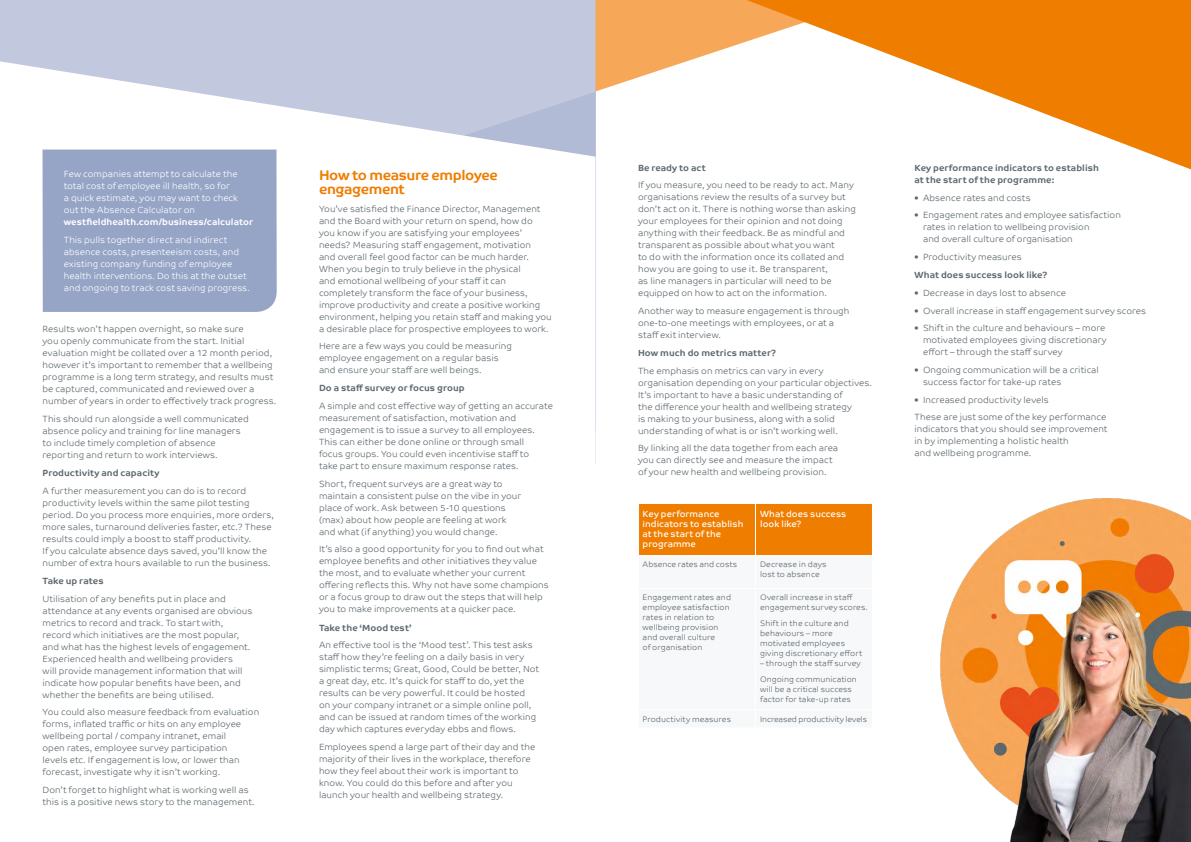
<style>
.page{position:relative;width:1191px;height:842px;background:#fff}
.page>*{position:absolute;margin:0;border:0;box-sizing:border-box;transform-origin:0 0}
.t1{font:700 14px/14px "Co Text";letter-spacing:-.03em;color:#ef7d00}
.t2{font:300 9px/12px "Co Text";letter-spacing:.005em;color:#5d686e}
.t3{font:300 9px/12px "Co Text";letter-spacing:.005em;color:#fff}
.t4{font:700 9px/12.5px "Co Text";letter-spacing:.005em;color:#5d686e}
.t5{font:9px/10px "Co Text";letter-spacing:.005em;color:#fff}
.t6{font:700 9px "Co Text";letter-spacing:.005em;color:#fff}
.t7{font:300 8px/10px "Co Text";letter-spacing:.01em;color:#5d686e}
.t8{font:300 8px "Co Text";letter-spacing:-.015em;color:#5d686e}
</style>
<div class="page">
<div style="left:0;top:0;width:595px;height:431px;background:#c2c8de"></div>
<svg style="left:0;top:61px;width:595px;height:370px;background:#f5f6f9"></svg>
<div style="left:43px;top:150px;width:234px;height:162px;background:#96a5c6"></div>
<div style="left:755px;top:555px;width:118px;height:34px;background:#f7f8f9"></div>
<div style="left:638px;top:555px;width:118px;height:34px;background:#f7f8f9"></div>
<div style="left:755px;top:709px;width:118px;height:19px;background:#f7f8f9"></div>
<div style="left:638px;top:709px;width:118px;height:19px;background:#f7f8f9"></div>
<div style="left:755px;top:588px;width:118px;height:122px;background:#f7f8f9"></div>
<div style="left:638px;top:588px;width:118px;height:122px;background:#f7f8f9"></div>
<div style="left:638px;top:503px;width:118px;height:53px;background:#ef7d00;border:1px solid #fff"></div>
<div style="left:755px;top:503px;width:118px;height:53px;background:#ef7d00;border:1px solid #fff"></div>
<img style="left:940px;top:499px;width:251px;height:343px">
<svg style="left:595px;top:0;width:151px;height:91px"></svg>
<svg style="left:746px;top:0;width:445px;height:169px"></svg>
<p class="t3" style="left:64px;top:168px;width:176px">Few companies attempt to calculate the total cost of employee ill health, so for<br>a quick estimate, you may want to check out the Absence Calculator on</p>
<p class="t6" style="left:64px;top:217px;width:191px">westfieldhealth.com/business/calculator</p>
<p class="t3" style="left:64px;top:234px;width:188px">This pulls together direct and indirect absence costs, presenteeism costs, and existing company funding of employee health interventions. Do this at the outset and ongoing to track cost saving progress.</p>
<p class="t2" style="left:43px;top:323px;width:235px">Results won’t happen overnight, so make sure<br>you openly communicate from the start. Initial evaluation might be collated over a 12 month period, however it’s important to remember that a wellbeing programme is a long term strategy, and results must be captured, communicated and reviewed over a number of years in order to effectively track progress.</p>
<p class="t2" style="left:43px;top:413px;width:208px">This should run alongside a well communicated absence policy and training for line managers to include timely completion of absence reporting and return to work interviews.</p>
<p class="t4" style="left:43px;top:467px;width:118px">Productivity and capacity</p>
<p class="t2" style="left:43px;top:485px;width:233px">A further measurement you can do is to record productivity levels within the same pilot testing period. Do you process more enquiries, more orders, more sales, turnaround deliveries faster, etc.? These results could imply a boost to staff productivity.<br>If you calculate absence days saved, you’ll know the number of extra hours available to run the business.</p>
<p class="t4" style="left:43px;top:575px;width:63px">Take up rates</p>
<p class="t2" style="left:43px;top:592px;width:211px">Utilisation of any benefits put in place and attendance at any events organised are obvious metrics to record and track. To start with, record which initiatives are the most popular, and what has the highest levels of engagement.<br>Experienced health and wellbeing providers<br>will provide management information that will indicate how popular benefits have been, and whether the benefits are being utilised.</p>
<p class="t2" style="left:43px;top:706px;width:218px">You could also measure feedback from evaluation forms, inflated traffic or hits on any employee wellbeing portal / company intranet, email<br>open rates, employee survey participation<br>levels etc. If engagement is low, or lower than forecast, investigate why it isn’t working.</p>
<p class="t2" style="left:43px;top:784px;width:213px">Don’t forget to highlight what is working well as this is a positive news story to the management.</p>
<h1 class="t1" style="left:319px;top:168px;width:180px">How to measure employee engagement</h1>
<p class="t2" style="left:319px;top:202px;width:234px">You’ve satisfied the Finance Director, Management and the Board with your return on spend, how do<br>you know if you are satisfying your employees’ needs? Measuring staff engagement, motivation<br>and overall feel good factor can be much harder.<br>When you begin to truly believe in the physical<br>and emotional wellbeing of your staff it can completely transform the face of your business, improve productivity and create a positive working environment, helping you retain staff and making you a desirable place for prospective employees to work.</p>
<p class="t2" style="left:319px;top:340px;width:194px">Here are a few ways you could be measuring employee engagement on a regular basis and ensure your staff are well beings.</p>
<p class="t4" style="left:319px;top:382px;width:147px">Do a staff survey or focus group</p>
<p class="t2" style="left:319px;top:400px;width:235px">A simple and cost effective way of getting an accurate measurement of satisfaction, motivation and engagement is to issue a survey to all employees.<br>This can either be done online or through small<br>focus groups. You could even incentivise staff to<br>take part to ensure maximum response rates.</p>
<p class="t2" style="left:319px;top:478px;width:204px">Short, frequent surveys are a great way to maintain a consistent pulse on the vibe in your place of work. Ask between 5-10 questions (max) about how people are feeling at work and what (if anything) you would change.</p>
<p class="t2" style="left:319px;top:543px;width:231px">It’s also a good opportunity for you to find out what employee benefits and other initiatives they value the most, and to evaluate whether your current offering reflects this. Why not have some champions or a focus group to draw out the steps that will help you to make improvements at a quicker pace.</p>
<p class="t4" style="left:319px;top:621px;width:94px">Take the ‘Mood test’</p>
<p class="t2" style="left:319px;top:639px;width:221px">An effective tool is the ‘Mood test’. This test asks staff how they’re feeling on a daily basis in very simplistic terms; Great, Good, Could be better, Not a great day, etc. It’s quick for staff to do, yet the results can be very powerful. It could be hosted<br>on your company intranet or a simple online poll, and can be issued at random times of the working day which captures everyday ebbs and flows.</p>
<p class="t2" style="left:319px;top:741px;width:218px">Employees spend a large part of their day and the majority of their lives in the workplace, therefore how they feel about their work is important to know. You could do this before and after you launch your health and wellbeing strategy.</p>
<p class="t4" style="left:638px;top:161px;width:69px">Be ready to act</p>
<p class="t2" style="left:638px;top:179px;width:219px">If you measure, you need to be ready to act. Many organisations review the results of a survey but don’t act on it. There is nothing worse than asking your employees for their opinion and not doing anything with their feedback. Be as mindful and transparent as possible about what you want<br>to do with the information once its collated and how you are going to use it. Be transparent,<br>as line managers in particular will need to be equipped on how to act on the information.</p>
<p class="t2" style="left:638px;top:305px;width:213px">Another way to measure engagement is through one-to-one meetings with employees, or at a staff exit interview.</p>
<p class="t4" style="left:638px;top:347px;width:140px">How much do metrics matter?</p>
<p class="t2" style="left:638px;top:365px;width:235px">The emphasis on metrics can vary in every organisation depending on your particular objectives.<br>It’s important to have a basic understanding of<br>the difference your health and wellbeing strategy<br>is making to your business, along with a solid understanding of what is or isn’t working well.</p>
<p class="t2" style="left:638px;top:442px;width:202px">By linking all the data together from each area you can directly see and measure the impact of your new health and wellbeing provision.</p>
<p class="t5" style="left:642px;top:509px;width:102px">Key performance indicators to establish at the start of the programme</p>
<p class="t5" style="left:760px;top:509px;width:88px">What does success look like?</p>
<p class="t7" style="left:642px;top:559px;width:96px">Absence rates and costs</p>
<p class="t7" style="left:760px;top:559px;width:68px">Decrease in days lost to absence</p>
<p class="t7" style="left:642px;top:593px;width:90px">Engagement rates and employee satisfaction rates in relation to wellbeing provision and overall culture<br>of organisation</p>
<p class="t7" style="left:760px;top:593px;width:109px">Overall increase in staff engagement survey scores.</p>
<p class="t7" style="left:760px;top:618px;width:103px">Shift in the culture and behaviours – more motivated employees giving discretionary effort</p>
<p class="t7" style="left:760px;top:655px;width:102px;line-height:15.7px">– through the staff survey<br>Ongoing communication</p>
<p class="t7" style="left:760px;top:684px;width:93px">will be a critical success factor for take-up rates</p>
<p class="t7" style="left:642px;top:714px;width:90px">Productivity measures</p>
<p class="t8" style="left:760px;top:714px;width:109px">Increased productivity levels</p>
<p class="t4" style="left:914px;top:161px;width:186px">Key performance indicators to establish at the start of the programme:</p>
<p class="t2" style="left:914px;top:192px;width:118px">• Absence rates and costs</p>
<p class="t2" style="left:923px;top:209px;width:199px;text-indent:-9px">• Engagement rates and employee satisfaction rates in relation to wellbeing provision<br>and overall culture of organisation</p>
<p class="t2" style="left:914px;top:251px;width:109px">• Productivity measures</p>
<p class="t4" style="left:914px;top:269px;width:134px">What does success look like?</p>
<p class="t2" style="left:914px;top:287px;width:153px">• Decrease in days lost to absence</p>
<p class="t2" style="left:914px;top:304px;width:233px">• Overall increase in staff engagement survey scores</p>
<p class="t2" style="left:923px;top:322px;width:185px;text-indent:-9px">• Shift in the culture and behaviours – more motivated employees giving discretionary effort – through the staff survey</p>
<p class="t2" style="left:923px;top:364px;width:177px;text-indent:-9px">• Ongoing communication will be a critical success factor for take-up rates</p>
<p class="t2" style="left:914px;top:391px;width:193px;line-height:17.7px">• Increased productivity levels<br>These are just some of the key performance</p>
<p class="t2" style="left:914px;top:423px;width:194px">indicators that you should see improvement in by implementing a holistic health<br>and wellbeing programme.</p>
</div>
